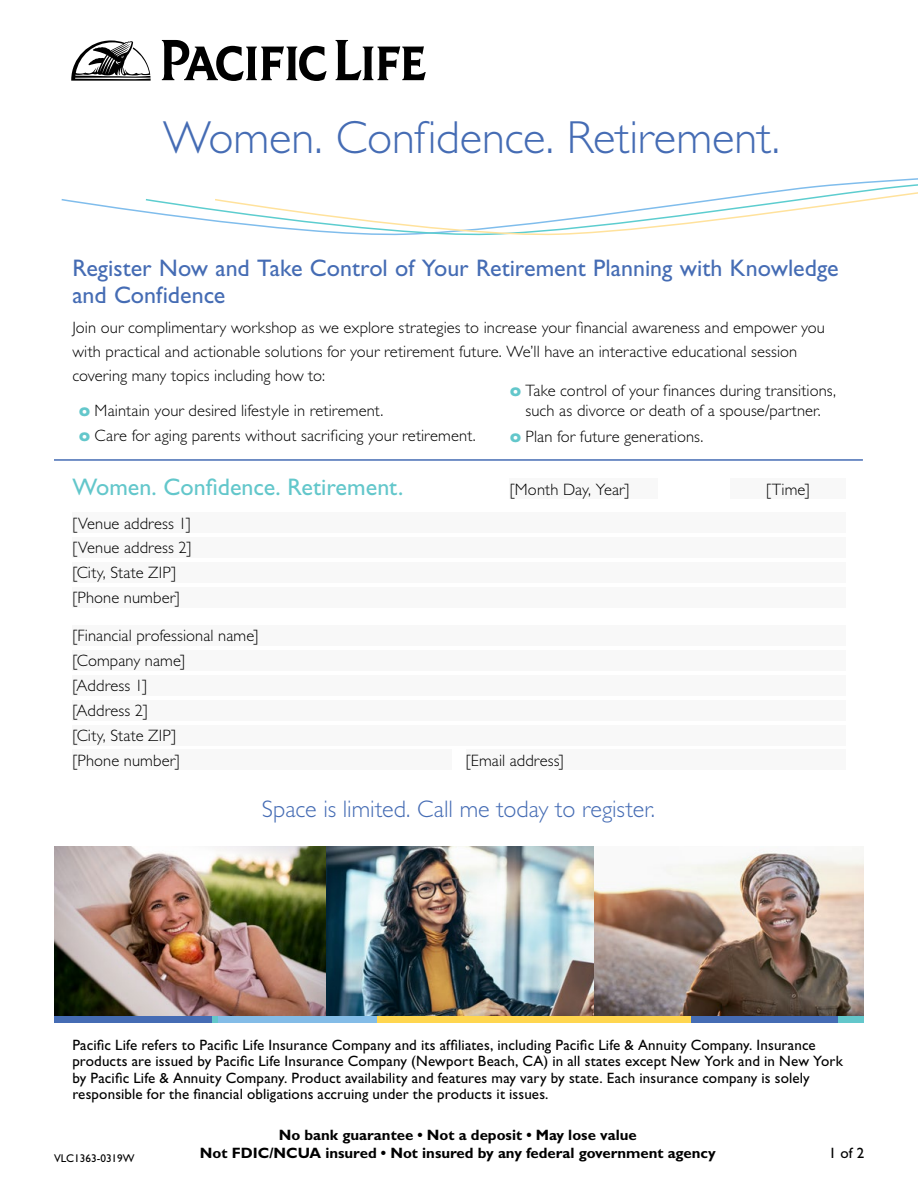
<style>
.page{position:relative;width:918px;height:1188px;background:#fff}
.page>*{position:absolute;margin:0;border:0;box-sizing:border-box;transform-origin:0 0}
.t1{font:300 46.5px "Gill Sans Std";letter-spacing:-.005em;color:#456cb4}
.Call_to_action{font:24px/27px "Gill Sans Std";color:#456cb4}
.Text{font:300 24px "Gill Sans Std";color:#456cb4}
.Text-2{font:24px "Gill Sans Std";color:#63c7cb}
.Text-3{font:300 16.5px/24px "Gill Sans Std";letter-spacing:.005em;color:#000}
.Subheads_Color{font:300 16.5px/19.5px "Gill Sans Std";letter-spacing:.005em;color:#000;text-align:center}
.Disclosure{font:15px/16.5px "Gill Sans Std";letter-spacing:.01em;color:#000}
.t2{font:700 15px "Gill Sans Std";color:#000}
.t3{font:11.25px "Gill Sans Std";color:#000}
.s1{font-family:"Futura Std";font-weight:700;color:#63c7cb}
</style>
<div class="page">
<img style="left:325px;top:846px;width:269px;height:171px">
<img style="left:594px;top:851px;width:270px;height:166px">
<img style="left:54px;top:846px;width:271px;height:171px">
<svg style="left:144px;top:199px;width:70px;height:23px"></svg>
<svg style="left:214px;top:178px;width:704px;height:58px"></svg>
<svg style="left:162px;top:40px;width:165px;height:41px"></svg>
<svg style="left:336px;top:40px;width:90px;height:40px"></svg>
<svg style="left:71px;top:40px;width:80px;height:41px"></svg>
<div style="left:54px;top:1017px;width:785px;height:6px;background:#456cb4"></div>
<div style="left:377px;top:1017px;width:314px;height:6px;background:#ffd64f"></div>
<div style="left:218px;top:1017px;width:159px;height:6px;background:#83bce7"></div>
<div style="left:839px;top:1017px;width:25px;height:6px;background:#63c7cb"></div>
<svg style="left:213px;top:1017px;width:5px;height:6px"></svg>
<hr style="left:54px;top:459px;width:809px;height:2px;background:#456cb4">
<div style="left:510px;top:479px;width:148px;height:20px;background:#f8f8f8"></div>
<div style="left:72px;top:513px;width:774px;height:20px;background:#f8f8f8"></div>
<div style="left:72px;top:562px;width:774px;height:21px;background:#f8f8f8"></div>
<div style="left:72px;top:587px;width:774px;height:21px;background:#f8f8f8"></div>
<div style="left:72px;top:650px;width:774px;height:21px;background:#f8f8f8"></div>
<div style="left:72px;top:626px;width:774px;height:20px;background:#f8f8f8"></div>
<div style="left:72px;top:538px;width:774px;height:20px;background:#f8f8f8"></div>
<div style="left:72px;top:750px;width:380px;height:20px;background:#f8f8f8"></div>
<div style="left:466px;top:750px;width:380px;height:20px;background:#f8f8f8"></div>
<div style="left:730px;top:479px;width:116px;height:20px;background:#f8f8f8"></div>
<div style="left:72px;top:675px;width:774px;height:21px;background:#f8f8f8"></div>
<div style="left:72px;top:725px;width:774px;height:20px;background:#f8f8f8"></div>
<div style="left:72px;top:700px;width:774px;height:21px;background:#f8f8f8"></div>
<p class="t1" style="left:163px;top:111px;width:619px">Women. Confidence. Retirement.</p>
<p class="Call_to_action" style="left:72px;top:254px;width:768px">Register Now and Take Control of Your Retirement Planning with Knowledge and Confidence</p>
<p class="Text-3" style="left:72px;top:316px;width:754px">Join our complimentary workshop as we explore strategies to increase your financial awareness and empower you with practical and actionable solutions for your retirement future. We’ll have an interactive educational session covering many topics including how to:</p>
<p class="Subheads_Color" style="left:79px;top:401px;width:306px"><span class="s1">o</span> Maintain your desired lifestyle in retirement.</p>
<p class="Subheads_Color" style="left:79px;top:426px;width:398px"><span class="s1">o</span> Care for aging parents without sacrificing your retirement.</p>
<p class="Subheads_Color" style="left:510px;top:381px;width:327px"><span class="s1">o</span> Take control of your finances during transitions, such as divorce or death of a spouse/partner.</p>
<p class="Subheads_Color" style="left:510px;top:427px;width:195px"><span class="s1">o</span> Plan for future generations.</p>
<p class="Text-2" style="left:72px;top:473px;width:333px">Women. Confidence. Retirement.</p>
<p class="Text-3" style="left:72px;top:511px;width:120px">[Venue address 1]</p>
<p class="Text-3" style="left:72px;top:561px;width:105px">[City, State ZIP]</p>
<p class="Text-3" style="left:72px;top:586px;width:109px">[Phone number]</p>
<p class="Text-3" style="left:72px;top:536px;width:121px">[Venue address 2]</p>
<p class="Text-3" style="left:72px;top:624px;width:188px">[Financial professional name]</p>
<p class="Text-3" style="left:72px;top:649px;width:114px">[Company name]</p>
<p class="Text-3" style="left:72px;top:674px;width:76px">[Address 1]</p>
<p class="Text-3" style="left:72px;top:723px;width:105px">[City, State ZIP]</p>
<p class="Text-3" style="left:72px;top:699px;width:77px">[Address 2]</p>
<p class="Text-3" style="left:510px;top:477px;width:121px">[Month Day, Year]</p>
<p class="Text-3" style="left:72px;top:748px;width:109px">[Phone number]</p>
<p class="Text-3" style="left:466px;top:748px;width:99px">[Email address]</p>
<p class="Text" style="left:262px;top:796px;width:395px">Space is limited. Call me today to register.</p>
<p class="Text-3" style="left:766px;top:477px;width:45px">[Time]</p>
<p class="Disclosure" style="left:72px;top:1037px;width:772px">Pacific Life refers to Pacific Life Insurance Company and its affiliates, including Pacific Life &amp; Annuity Company. Insurance products are issued by Pacific Life Insurance Company (Newport Beach, CA) in all states except New York and in New York by Pacific Life &amp; Annuity Company. Product availability and features may vary by state. Each insurance company is solely responsible for the financial obligations accruing under the products it issues.</p>
<p class="t2" style="left:279px;top:1126px;width:360px">No bank guarantee • Not a deposit • May lose value</p>
<p class="t3" style="left:54px;top:1151px;width:82px">VLC1363-0319W</p>
<p class="t2" style="left:200px;top:1144px;width:517px">Not FDIC/NCUA insured • Not insured by any federal government agency</p>
<p class="Disclosure" style="left:829px;top:1145px;width:37px">1 of 2</p>
</div>
